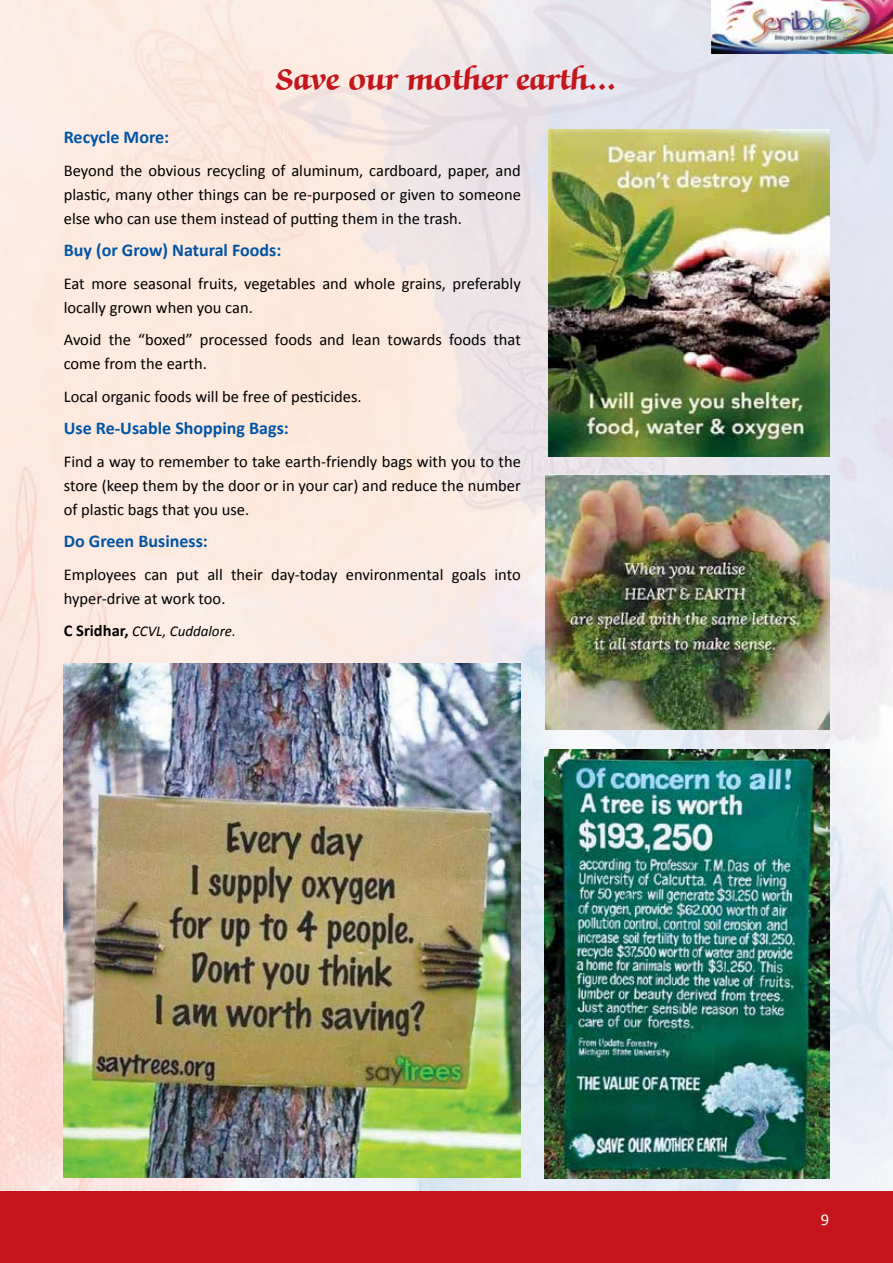
<style>
.page{position:relative;width:893px;height:1263px;background:#fff}
.page>*{position:absolute;margin:0;border:0;box-sizing:border-box;transform-origin:0 0}
.t1{font:700 34.5px "Zapf Chancery IT Cby BT";color:#c4161c}
.t2{font:700 18px "Calibri";color:#0054a6}
.t3{font:16.5px/24px "Calibri";color:#000}
.t4{font:16.5px "Calibri";color:#fff}
.t5{font:italic 15px "Calibri";color:#000}
.s1{font-weight:700;font-style:normal;font-size:16.5px}
</style>
<div class="page">
<div style="left:0;top:1191px;width:893px;height:72px;background:#c4161c"></div>
<img style="left:0;top:0;width:893px;height:1191px">
<img style="left:64px;top:663px;width:457px;height:515px">
<img style="left:548px;top:130px;width:281px;height:327px">
<img style="left:546px;top:475px;width:283px;height:254px">
<img style="left:545px;top:750px;width:284px;height:428px">
<img style="left:712px;top:0;width:181px;height:53px">
<h1 class="t1" style="left:276px;top:61px;width:342px">Save our mother earth...</h1>
<p class="t2" style="left:64px;top:126px;width:107px">Recycle More:</p>
<p class="t3" style="left:64px;top:157px;width:459px;text-align:justify">Beyond the obvious recycling of aluminum, cardboard, paper, and plastic, many other things can be re-purposed or given to someone else who can use them instead of putting them in the trash.</p>
<p class="t2" style="left:64px;top:239px;width:219px">Buy (or Grow) Natural Foods:</p>
<p class="t3" style="left:64px;top:270px;width:459px">Eat more seasonal fruits, vegetables and whole grains, preferably locally grown when you can.</p>
<p class="t3" style="left:64px;top:327px;width:459px">Avoid the “boxed” processed foods and lean towards foods that come from the earth.</p>
<p class="t3" style="left:64px;top:383px;width:299px">Local organic foods will be free of pesticides.</p>
<p class="t2" style="left:64px;top:417px;width:227px">Use Re-Usable Shopping Bags:</p>
<p class="t3" style="left:64px;top:448px;width:459px;text-align:justify">Find a way to remember to take earth-friendly bags with you to the store (keep them by the door or in your car) and reduce the number of plastic bags that you use.</p>
<p class="t2" style="left:64px;top:530px;width:146px">Do Green Business:</p>
<p class="t3" style="left:64px;top:561px;width:459px">Employees can put all their day-today environmental goals into hyper-drive at work too.</p>
<p class="t5" style="left:64px;top:622px;width:173px"><span class="s1">C Sridhar,</span> CCVL, Cuddalore.</p>
<p class="t4" style="left:821px;top:1209px;width:10px">9</p>
</div>
